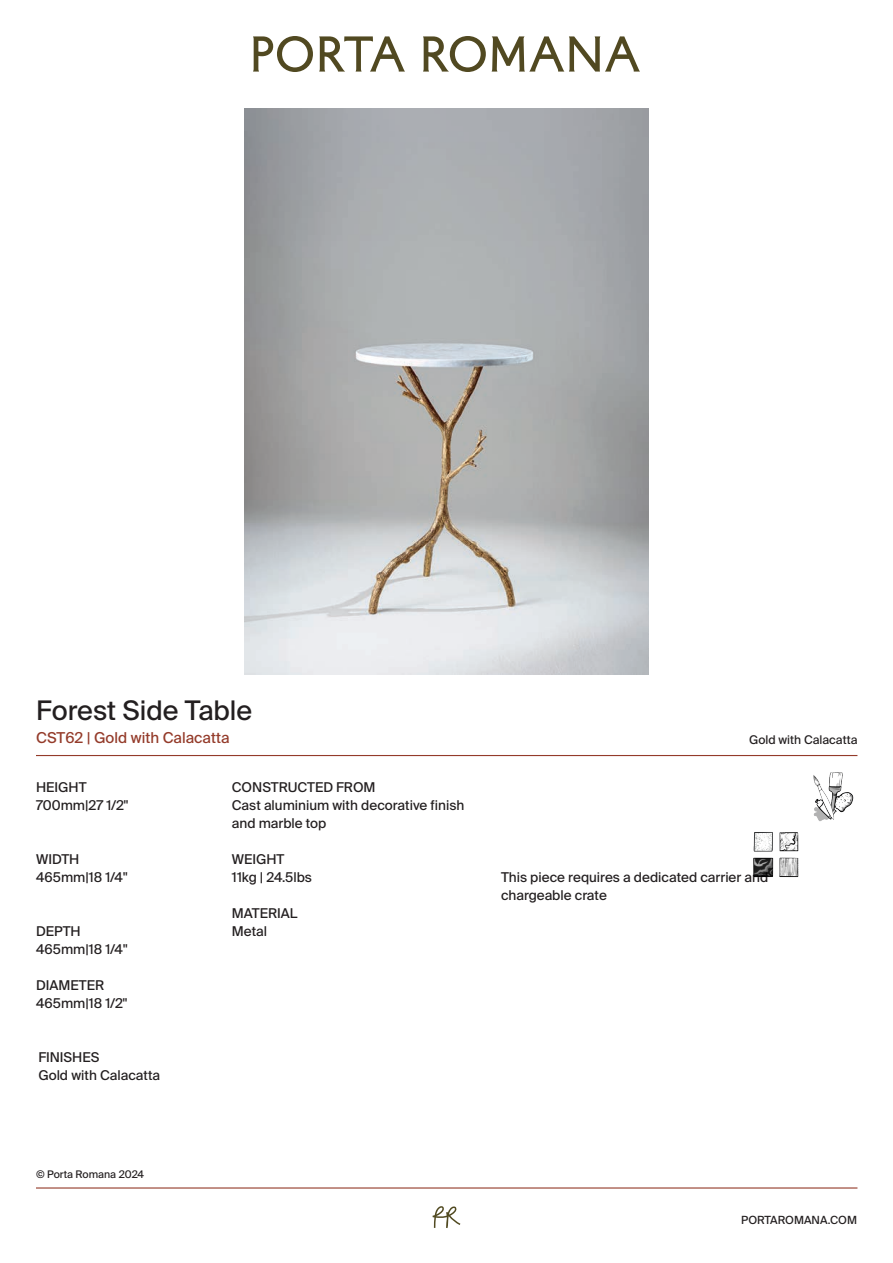
<style>
.page{position:relative;width:893px;height:1263px;background:#fff}
.page>*{position:absolute;margin:0;border:0;box-sizing:border-box;transform-origin:0 0}
.t1{font:27px "Suisse Intl";color:#231f20}
.t2{font:15px "Suisse Intl";color:#943b2a}
.t3{font:13.5px/18px "Suisse Intl";color:#231f20}
.t4{font:12px "Suisse Intl";color:#231f20}
.t5{font:11.25px "Suisse Intl";color:#231f20}
.t6{font:10.5px "Suisse Intl";color:#231f20}
</style>
<div class="page">
<hr style="left:36px;top:755px;width:821px;height:1px;background:#943b2a">
<img style="left:245px;top:108px;width:403px;height:566px">
<svg style="left:253px;top:36px;width:60px;height:36px"></svg>
<svg style="left:319px;top:36px;width:86px;height:36px"></svg>
<svg style="left:423px;top:36px;width:63px;height:36px"></svg>
<svg style="left:492px;top:36px;width:148px;height:36px"></svg>
<svg style="left:433px;top:1206px;width:27px;height:22px"></svg>
<hr style="left:36px;top:1187px;width:821px;height:1px;background:#943b2a">
<img style="left:813px;top:772px;width:41px;height:49px">
<img style="left:753px;top:832px;width:46px;height:46px">
<h1 class="t1" style="left:36px;top:695px;width:218px">Forest Side Table</h1>
<p class="t2" style="left:36px;top:729px;width:195px">CST62 | Gold with Calacatta</p>
<p class="t4" style="left:749px;top:733px;width:110px">Gold with Calacatta</p>
<p class="t3" style="left:36px;top:778px;width:94px">HEIGHT<br>700mm|27 1/2"</p>
<p class="t3" style="left:36px;top:850px;width:93px">WIDTH<br>465mm|18 1/4"</p>
<p class="t3" style="left:36px;top:922px;width:93px">DEPTH<br>465mm|18 1/4"</p>
<p class="t3" style="left:36px;top:976px;width:93px">DIAMETER<br>465mm|18 1/2"</p>
<p class="t3" style="left:38px;top:1048px;width:123px">FINISHES<br>Gold with Calacatta</p>
<p class="t6" style="left:36px;top:1168px;width:110px">© Porta Romana 2024</p>
<p class="t3" style="left:232px;top:778px;width:234px">CONSTRUCTED FROM<br>Cast aluminium with decorative finish and marble top</p>
<p class="t3" style="left:232px;top:850px;width:82px">WEIGHT<br>11kg | 24.5lbs</p>
<p class="t3" style="left:232px;top:904px;width:67px">MATERIAL<br>Metal</p>
<p class="t3" style="left:501px;top:868px;width:269px">This piece requires a dedicated carrier and chargeable crate</p>
<p class="t5" style="left:741px;top:1213px;width:117px">PORTAROMANA.COM</p>
</div>
